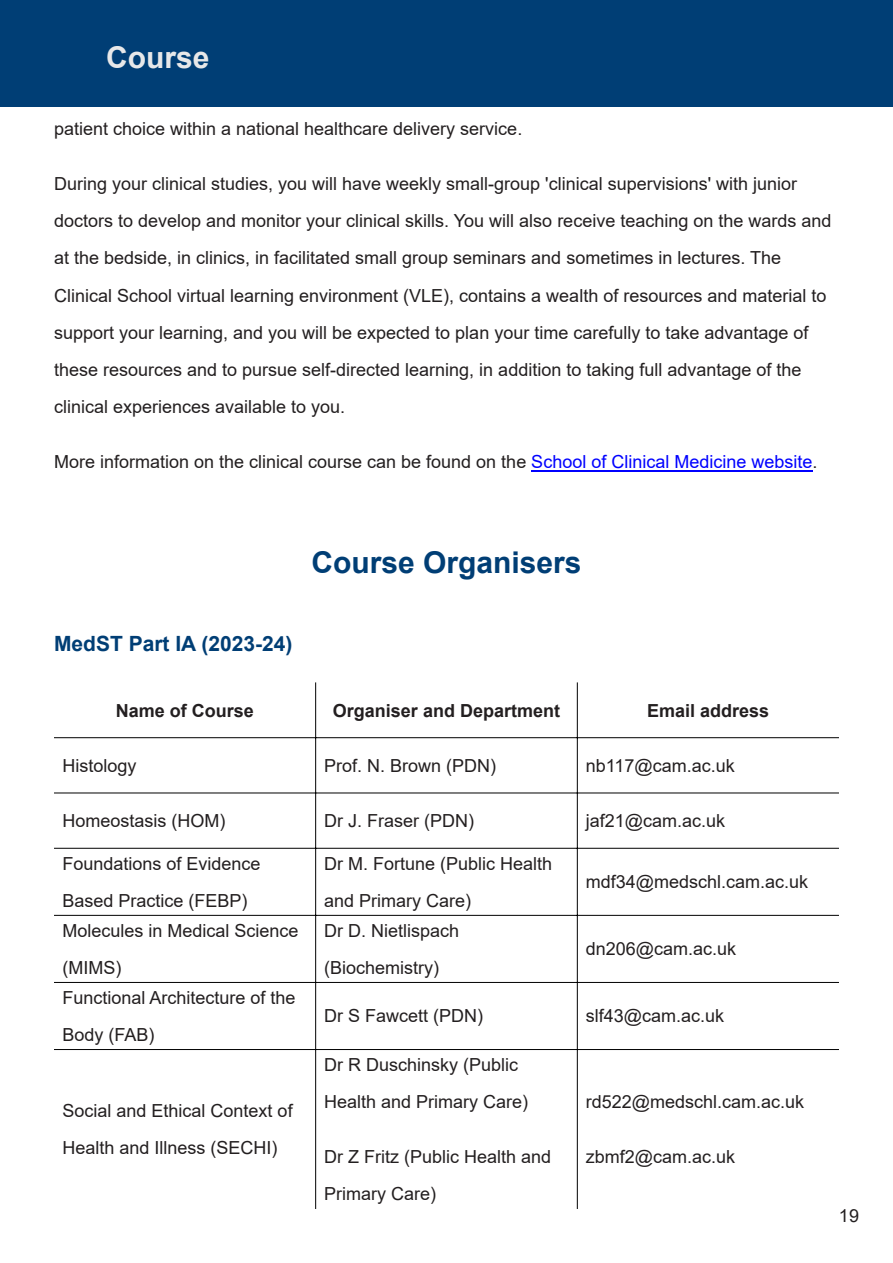
<style>
.page{position:relative;width:893px;height:1263px;background:#fff}
.page>*{position:absolute;margin:0;border:0;box-sizing:border-box;transform-origin:0 0}
.t1{font:700 30px "Arial";color:#003e75}
.t2{font:700 30px "Arial";color:#e7e8e9}
.t3{font:700 21px "Arial";color:#003e75}
.t4{font:18px/37.2px "Arial";color:#231f20}
.t5{font:700 18px "Arial";color:#231f20}
.s1{color:#00f}
</style>
<div class="page">
<div style="left:0;top:0;width:893px;height:106px;background:#003e75"></div>
<hr style="left:531px;top:470px;width:281px;height:2px;background:#00f">
<hr style="left:315px;top:682px;width:1px;height:527px;background:#000">
<hr style="left:577px;top:682px;width:1px;height:527px;background:#000">
<hr style="left:54px;top:737px;width:785px;height:1px;background:#000">
<hr style="left:54px;top:793px;width:785px;height:1px;background:#000">
<hr style="left:54px;top:848px;width:785px;height:1px;background:#000">
<hr style="left:54px;top:915px;width:785px;height:1px;background:#000">
<hr style="left:54px;top:982px;width:785px;height:1px;background:#000">
<hr style="left:54px;top:1049px;width:785px;height:1px;background:#000">
<h1 class="t2" style="left:106px;top:46px;width:105px">Course</h1>
<p class="t4" style="left:54px;top:112px;width:470px">patient choice within a national healthcare delivery service.</p>
<p class="t4" style="left:54px;top:167px;width:779px">During your clinical studies, you will have weekly small-group 'clinical supervisions' with junior doctors to develop and monitor your clinical skills. You will also receive teaching on the wards and at the bedside, in clinics, in facilitated small group seminars and sometimes in lectures. The Clinical School virtual learning environment (VLE), contains a wealth of resources and material to support your learning, and you will be expected to plan your time carefully to take advantage of these resources and to pursue self-directed learning, in addition to taking full advantage of the clinical experiences available to you.</p>
<p class="t4" style="left:54px;top:445px;width:765px">More information on the clinical course can be found on the <span class="s1">School of Clinical Medicine website</span>.</p>
<h1 class="t1" style="left:311px;top:551px;width:272px">Course Organisers</h1>
<p class="t3" style="left:54px;top:636px;width:240px">MedST Part IA (2023-24)</p>
<p class="t5" style="left:116px;top:703px;width:140px">Name of Course</p>
<p class="t5" style="left:333px;top:703px;width:229px">Organiser and Department</p>
<p class="t5" style="left:647px;top:703px;width:124px">Email address</p>
<p class="t4" style="left:63px;top:748px;width:76px">Histology</p>
<p class="t4" style="left:324px;top:748px;width:174px">Prof. N. Brown (PDN)</p>
<p class="t4" style="left:586px;top:748px;width:151px">nb117@cam.ac.uk</p>
<p class="t4" style="left:63px;top:804px;width:165px">Homeostasis (HOM)</p>
<p class="t4" style="left:324px;top:804px;width:151px">Dr J. Fraser (PDN)</p>
<p class="t4" style="left:586px;top:804px;width:141px">jaf21@cam.ac.uk</p>
<p class="t4" style="left:63px;top:846px;width:200px">Foundations of Evidence<br>Based Practice (FEBP)</p>
<p class="t4" style="left:324px;top:846px;width:230px">Dr M. Fortune (Public Health and Primary Care)</p>
<p class="t4" style="left:586px;top:865px;width:224px">mdf34@medschl.cam.ac.uk</p>
<p class="t4" style="left:63px;top:913px;width:238px">Molecules in Medical Science (MIMS)</p>
<p class="t4" style="left:324px;top:913px;width:137px">Dr D. Nietlispach (Biochemistry)</p>
<p class="t4" style="left:586px;top:932px;width:152px">dn206@cam.ac.uk</p>
<p class="t4" style="left:63px;top:980px;width:235px">Functional Architecture of the<br>Body (FAB)</p>
<p class="t4" style="left:63px;top:1094px;width:232px">Social and Ethical Context of<br>Health and Illness (SECHI)</p>
<p class="t4" style="left:324px;top:999px;width:161px">Dr S Fawcett (PDN)</p>
<p class="t4" style="left:586px;top:999px;width:140px">slf43@cam.ac.uk</p>
<p class="t4" style="left:324px;top:1048px;width:206px">Dr R Duschinsky (Public<br>Health and Primary Care)</p>
<p class="t4" style="left:324px;top:1140px;width:229px">Dr Z Fritz (Public Health and<br>Primary Care)</p>
<p class="t4" style="left:586px;top:1085px;width:220px">rd522@medschl.cam.ac.uk</p>
<p class="t4" style="left:586px;top:1140px;width:151px">zbmf2@cam.ac.uk</p>
<p class="t4" style="left:839px;top:1198px;width:22px">19</p>
</div>
